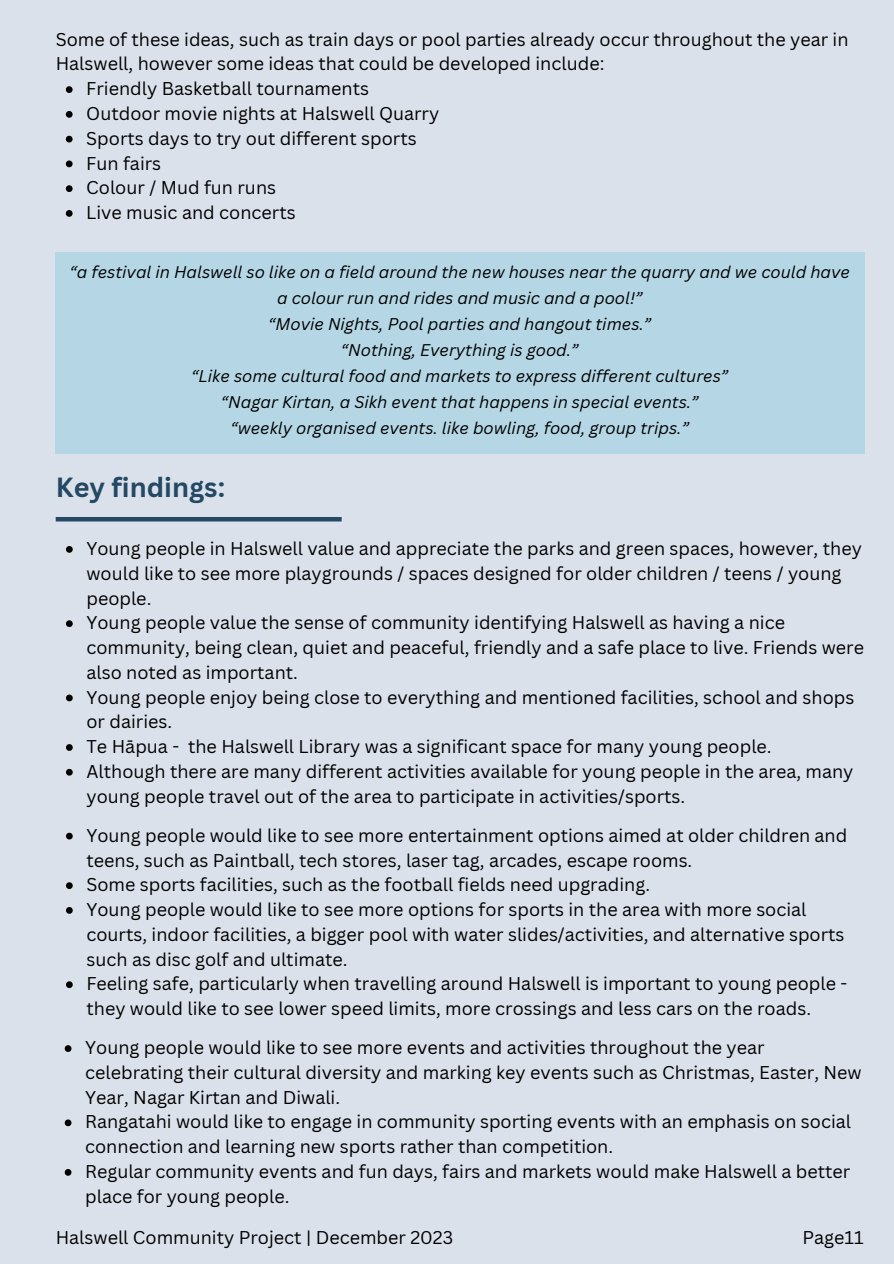
<style>
.page{position:relative;width:894px;height:1264px;background:#fff}
.page>*{position:absolute;margin:0;border:0;box-sizing:border-box;transform-origin:0 0}
.t1{font:700 27px "Canva Sans";color:#244964}
.t2{font:18px/24.8px "Canva Sans";color:#000}
.t3{font:italic 16.5px/25.8px "Canva Sans";color:#000;text-align:center}
</style>
<div class="page">
<div style="left:0;top:0;width:893px;height:1263px;background:#dae1eb"></div>
<svg style="left:66px;top:86px;width:7px;height:7px"></svg>
<svg style="left:66px;top:111px;width:7px;height:7px"></svg>
<svg style="left:66px;top:136px;width:7px;height:6px"></svg>
<svg style="left:66px;top:160px;width:7px;height:7px"></svg>
<svg style="left:66px;top:185px;width:7px;height:7px"></svg>
<svg style="left:66px;top:210px;width:7px;height:7px"></svg>
<div style="left:56px;top:252px;width:808px;height:202px;background:#b5d7e5"></div>
<svg style="left:66px;top:546px;width:7px;height:7px"></svg>
<svg style="left:66px;top:620px;width:7px;height:7px"></svg>
<svg style="left:66px;top:694px;width:7px;height:7px"></svg>
<svg style="left:66px;top:744px;width:7px;height:7px"></svg>
<svg style="left:66px;top:769px;width:7px;height:6px"></svg>
<svg style="left:66px;top:832px;width:7px;height:7px"></svg>
<svg style="left:66px;top:882px;width:7px;height:7px"></svg>
<svg style="left:66px;top:907px;width:7px;height:6px"></svg>
<svg style="left:66px;top:981px;width:7px;height:7px"></svg>
<svg style="left:65px;top:1045px;width:6px;height:6px"></svg>
<svg style="left:65px;top:1119px;width:6px;height:7px"></svg>
<svg style="left:65px;top:1169px;width:6px;height:6px"></svg>
<hr style="left:56px;top:517px;width:285px;height:4px;background:#244964">
<p class="t2" style="left:56px;top:26px;width:794px">Some of these ideas, such as train days or pool parties already occur throughout the year in</p>
<p class="t2" style="left:56px;top:51px;width:550px">Halswell, however some ideas that could be developed include:</p>
<p class="t2" style="left:86px;top:76px;width:284px">Friendly Basketball tournaments</p>
<p class="t2" style="left:86px;top:101px;width:354px">Outdoor movie nights at Halswell Quarry</p>
<p class="t2" style="left:86px;top:125px;width:332px">Sports days to try out different sports</p>
<p class="t2" style="left:86px;top:150px;width:76px">Fun fairs</p>
<p class="t2" style="left:86px;top:175px;width:191px">Colour / Mud fun runs</p>
<p class="t2" style="left:86px;top:200px;width:211px">Live music and concerts</p>
<p class="t3" style="left:69px;top:259px;width:782px">“a festival in Halswell so like on a field around the new houses near the quarry and we could have a colour run and rides and music and a pool!”<br>“Movie Nights, Pool parties and hangout times.”<br>“Nothing, Everything is good.”<br>“Like some cultural food and markets to express different cultures”<br>“Nagar Kirtan, a Sikh event that happens in special events.”<br>“weekly organised events. like bowling, food, group trips.”</p>
<h1 class="t1" style="left:56px;top:468px;width:171px">Key findings:</h1>
<p class="t2" style="left:86px;top:535px;width:779px">Young people in Halswell value and appreciate the parks and green spaces, however, they would like to see more playgrounds / spaces designed for older children / teens / young people.<br>Young people value the sense of community identifying Halswell as having a nice community, being clean, quiet and peaceful, friendly and a safe place to live. Friends were also noted as important.<br>Young people enjoy being close to everything and mentioned facilities, school and shops or dairies.<br>Te Hāpua - the Halswell Library was a significant space for many young people.<br>Although there are many different activities available for young people in the area, many young people travel out of the area to participate in activities/sports.</p>
<p class="t2" style="left:86px;top:822px;width:762px">Young people would like to see more entertainment options aimed at older children and teens, such as Paintball, tech stores, laser tag, arcades, escape rooms.<br>Some sports facilities, such as the football fields need upgrading.<br>Young people would like to see more options for sports in the area with more social courts, indoor facilities, a bigger pool with water slides/activities, and alternative sports such as disc golf and ultimate.<br>Feeling safe, particularly when travelling around Halswell is important to young people - they would like to see lower speed limits, more crossings and less cars on the roads.</p>
<p class="t2" style="left:85px;top:1034px;width:777px">Young people would like to see more events and activities throughout the year celebrating their cultural diversity and marking key events such as Christmas, Easter, New Year, Nagar Kirtan and Diwali.<br>Rangatahi would like to engage in community sporting events with an emphasis on social connection and learning new sports rather than competition.<br>Regular community events and fun days, fairs and markets would make Halswell a better place for young people.</p>
<p class="t2" style="left:56px;top:1224px;width:399px">Halswell Community Project | December 2023</p>
<p class="t2" style="left:802px;top:1224px;width:63px">Page11</p>
</div>
